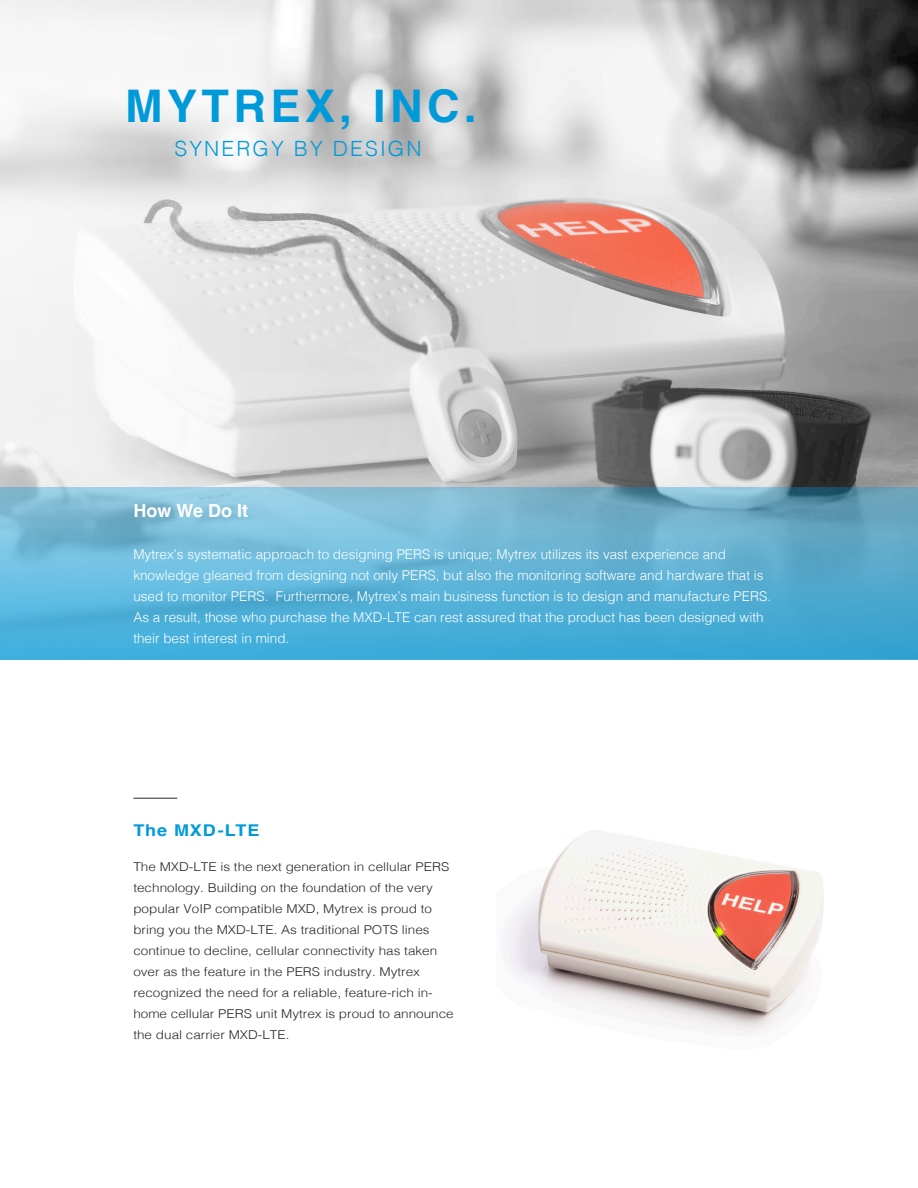
<style>
.page{position:relative;width:918px;height:1188px;background:#fff}
.page>*{position:absolute;margin:0;border:0;box-sizing:border-box;transform-origin:0 0}
.t1{font:700 45px "Helvetica";letter-spacing:.1em;color:#009ada}
.t2{font:300 21px "Helvetica";letter-spacing:.1em;color:#009ada}
.t3{font:700 18px "Helvetica";color:#fff}
.t4{font:700 16.2px "Helvetica";letter-spacing:.05em;color:#009ada;scale:1.11 1}
.t5{font:300 13.5px/21px "Helvetica";color:#fff}
.t6{font:300 12.15px/21px "Helvetica";color:#262825;scale:1.11 1}
</style>
<div class="page">
<img style="left:0;top:0;width:918px;height:488px">
<svg style="left:0;top:488px;width:918px;height:172px;background:#5fb2d4"></svg>
<hr style="left:133px;top:798px;width:44px;height:1px;background:#262825">
<img style="left:507px;top:830px;width:317px;height:202px">
<p class="t1" style="left:125px;top:79px;width:353px">MYTREX, INC.</p>
<p class="t2" style="left:174px;top:131px;width:249px">SYNERGY BY DESIGN</p>
<p class="t3" style="left:133px;top:500px;width:116px">How We Do It</p>
<p class="t5" style="left:133px;top:543px;width:639px">Mytrex’s systematic approach to designing PERS is unique; Mytrex utilizes its vast experience and knowledge gleaned from designing not only PERS, but also the monitoring software and hardware that is used to monitor PERS. Furthermore, Mytrex’s main business function is to design and manufacture PERS.<br>As a result, those who purchase the MXD-LTE can rest assured that the product has been designed with their best interest in mind.</p>
<p class="t4" style="left:133px;top:820px;width:115px">The MXD-LTE</p>
<p class="t6" style="left:133px;top:855px;width:290px">The MXD-LTE is the next generation in cellular PERS technology. Building on the foundation of the very popular VoIP compatible MXD, Mytrex is proud to bring you the MXD-LTE. As traditional POTS lines continue to decline, cellular connectivity has taken over as the feature in the PERS industry. Mytrex recognized the need for a reliable, feature-rich in&shy;home cellular PERS unit Mytrex is proud to announce the dual carrier MXD-LTE.</p>
</div>
